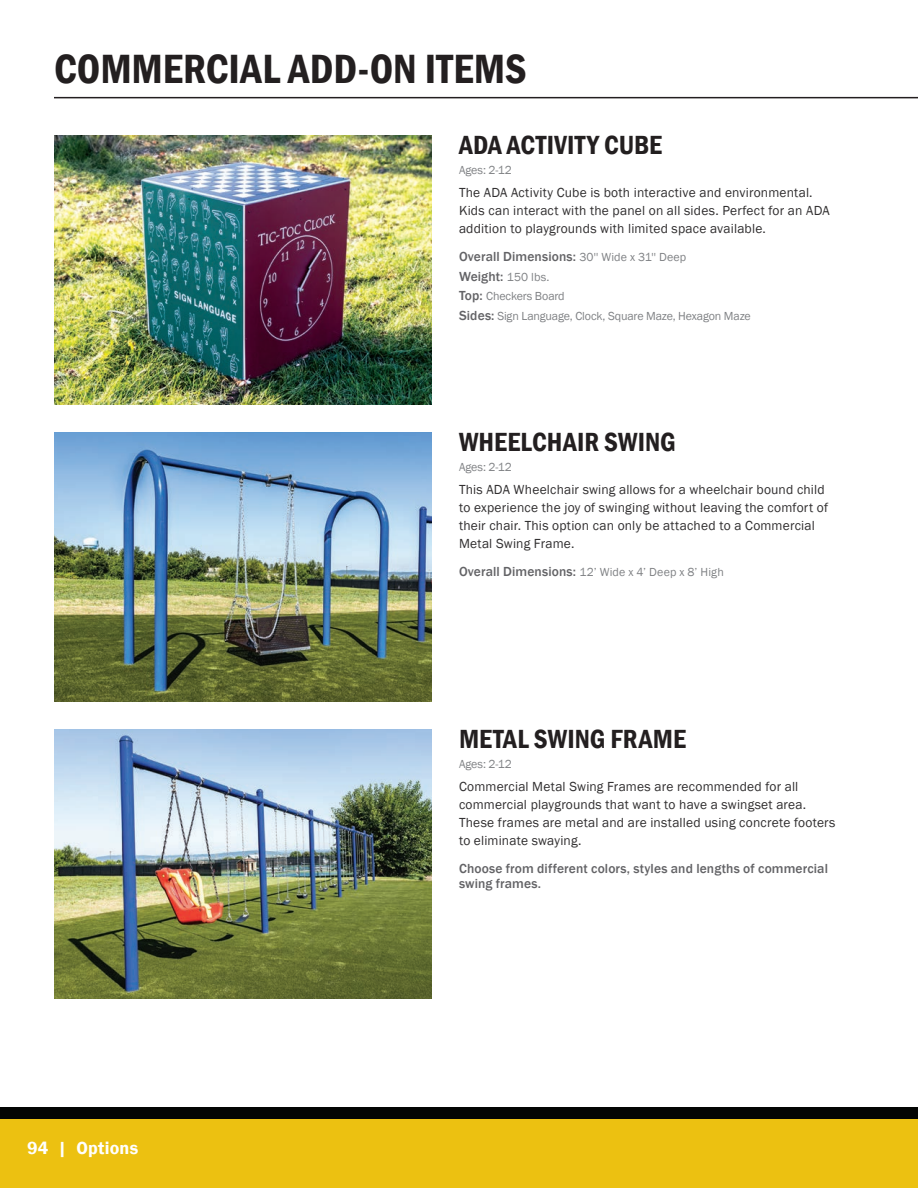
<style>
.page{position:relative;width:918px;height:1188px;background:#fff}
.page>*{position:absolute;margin:0;border:0;box-sizing:border-box;transform-origin:0 0}
.t1{font:600 condensed 42px "Franklin Gothic";color:#231f20}
.t2{font:600 condensed 27px "Franklin Gothic";letter-spacing:.01em;color:#231f20}
.t3{font:600 18px "Franklin Gothic";letter-spacing:.015em;color:#fff}
.t4{font:13.5px/18px "Franklin Gothic";letter-spacing:.015em;color:#312f30}
.t5{font:500 13.5px/19.6px "Franklin Gothic";letter-spacing:.01em;color:#636366}
.t6{font:12px/19.6px "Franklin Gothic";letter-spacing:-.005em;color:#808285}
.s1{font-weight:400;font-size:12px;color:#808285}
.s2{font-weight:500;font-size:13.5px;color:#636366}
</style>
<div class="page">
<div style="left:0;top:1107px;width:918px;height:81px;background:#ecc111"></div>
<div style="left:0;top:1107px;width:918px;height:11px;background:#040503"></div>
<hr style="left:54px;top:97px;width:864px;height:1px;background:#231f20">
<img style="left:54px;top:135px;width:378px;height:270px">
<img style="left:54px;top:432px;width:378px;height:270px">
<img style="left:54px;top:729px;width:378px;height:270px">
<h1 class="t1" style="left:54px;top:41px;width:474px">COMMERCIAL ADD-ON ITEMS</h1>
<h2 class="t2" style="left:459px;top:127px;width:205px">ADA ACTIVITY CUBE</h2>
<p class="t6" style="left:459px;top:161px;width:54px">Ages: 2-12</p>
<p class="t4" style="left:459px;top:184px;width:372px">The ADA Activity Cube is both interactive and environmental.<br>Kids can interact with the panel on all sides. Perfect for an ADA addition to playgrounds with limited space available.</p>
<p class="t5" style="left:459px;top:247px;width:229px">Overall Dimensions: <span class="s1">30'' Wide x 31'' Deep<br></span>Weight: <span class="s1">150 lbs.</span></p>
<p class="t6" style="left:459px;top:287px;width:293px"><span class="s2">Top:</span> Checkers Board<br><span class="s2">Sides:</span> Sign Language, Clock, Square Maze, Hexagon Maze</p>
<h2 class="t2" style="left:459px;top:424px;width:218px">WHEELCHAIR SWING</h2>
<p class="t6" style="left:459px;top:458px;width:54px">Ages: 2-12</p>
<p class="t4" style="left:459px;top:481px;width:371px">This ADA Wheelchair swing allows for a wheelchair bound child to experience the joy of swinging without leaving the comfort of their chair. This option can only be attached to a Commercial Metal Swing Frame.</p>
<p class="t6" style="left:459px;top:563px;width:266px"><span class="s2">Overall Dimensions:</span> 12’ Wide x 4’ Deep x 8’ High</p>
<h3 class="t3" style="left:27px;top:1137px;width:113px">94 | Options</h3>
<h2 class="t2" style="left:459px;top:721px;width:228px">METAL SWING FRAME</h2>
<p class="t6" style="left:459px;top:755px;width:54px">Ages: 2-12</p>
<p class="t4" style="left:459px;top:778px;width:378px">Commercial Metal Swing Frames are recommended for all commercial playgrounds that want to have a swingset area.<br>These frames are metal and are installed using concrete footers to eliminate swaying.</p>
<p class="t5" style="left:459px;top:861px;width:370px;line-height:15px">Choose from different colors, styles and lengths of commercial swing frames.</p>
</div>
